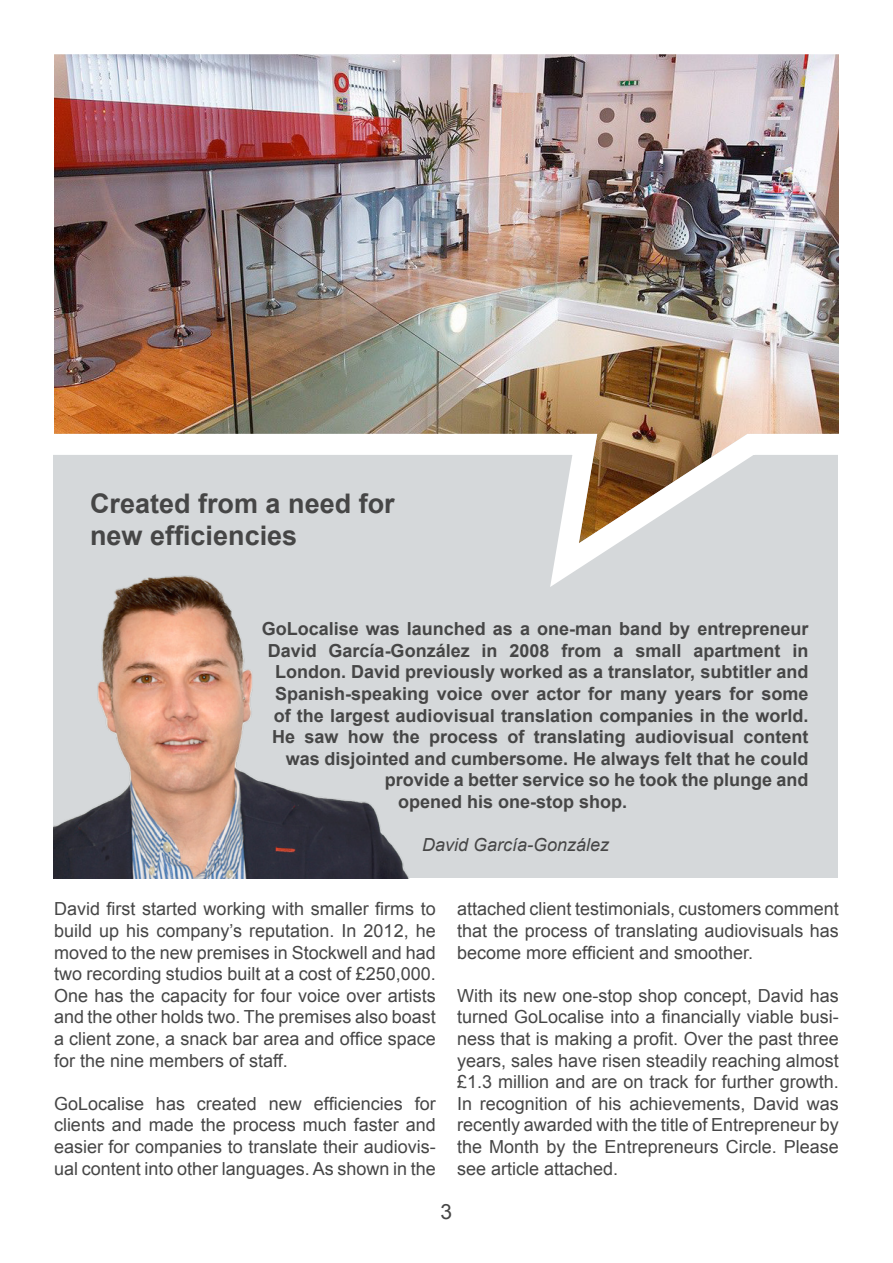
<style>
.page{position:relative;width:893px;height:1263px;background:#fff}
.page>*{position:absolute;margin:0;border:0;box-sizing:border-box;transform-origin:0 0}
.Heading{font:700 27px/32.4px "Arial";color:#464646}
.t1{font:21px "Arial";color:#464646}
.t2{font:18px/21.6px "Arial";color:#464646;text-align:justify}
.t3{font:700 18px "Arial";color:#464646}
.t4{font:italic 18px "Arial";color:#464646}
</style>
<div class="page">
<div style="left:53px;top:434px;width:785px;height:444px;background:#d5d8da"></div>
<img style="left:53px;top:609px;width:356px;height:269px">
<img style="left:53px;top:54px;width:786px;height:555px">
<p class="Heading" style="left:90px;top:488px;width:306px">Created from a need for new efficiencies</p>
<p class="t3" style="left:262px;top:617px;width:548px">GoLocalise was launched as a one-man band by entrepreneur</p>
<p class="t3" style="left:268px;top:638px;width:542px">David García-González in 2008 from a small apartment in</p>
<p class="t3" style="left:275px;top:660px;width:535px">London. David previously worked as a translator, subtitler and</p>
<p class="t3" style="left:275px;top:682px;width:535px">Spanish-speaking voice over actor for many years for some</p>
<p class="t3" style="left:274px;top:703px;width:536px">of the largest audiovisual translation companies in the world.</p>
<p class="t3" style="left:272px;top:725px;width:538px">He saw how the process of translating audiovisual content</p>
<p class="t3" style="left:286px;top:746px;width:524px">was disjointed and cumbersome. He always felt that he could</p>
<p class="t3" style="left:385px;top:768px;width:425px">provide a better service so he took the plunge and</p>
<p class="t3" style="left:398px;top:790px;width:231px">opened his one-stop shop.</p>
<p class="t4" style="left:422px;top:833px;width:189px">David García-González</p>
<p class="t2" style="left:54px;top:898px;width:383px">David first started working with smaller firms to build up his company’s reputation. In 2012, he moved to the new premises in Stockwell and had two recording studios built at a cost of £250,000.<br>One has the capacity for four voice over artists and the other holds two. The premises also boast a client zone, a snack bar area and office space for the nine members of staff.</p>
<p class="t2" style="left:54px;top:1093px;width:383px">GoLocalise has created new efficiencies for clients and made the process much faster and easier for companies to translate their audiovis&shy;ual content into other languages. As shown in the</p>
<p class="t2" style="left:457px;top:898px;width:383px">attached client testimonials, customers comment that the process of translating audiovisuals has become more efficient and smoother.</p>
<p class="t2" style="left:457px;top:985px;width:383px">With its new one-stop shop concept, David has turned GoLocalise into a financially viable busi&shy;ness that is making a profit. Over the past three years, sales have risen steadily reaching almost £1.3 million and are on track for further growth.<br>In recognition of his achievements, David was recently awarded with the title of Entrepreneur by the Month by the Entrepreneurs Circle. Please see article attached.</p>
<p class="t1" style="left:441px;top:1197px;width:13px">3</p>
</div>
